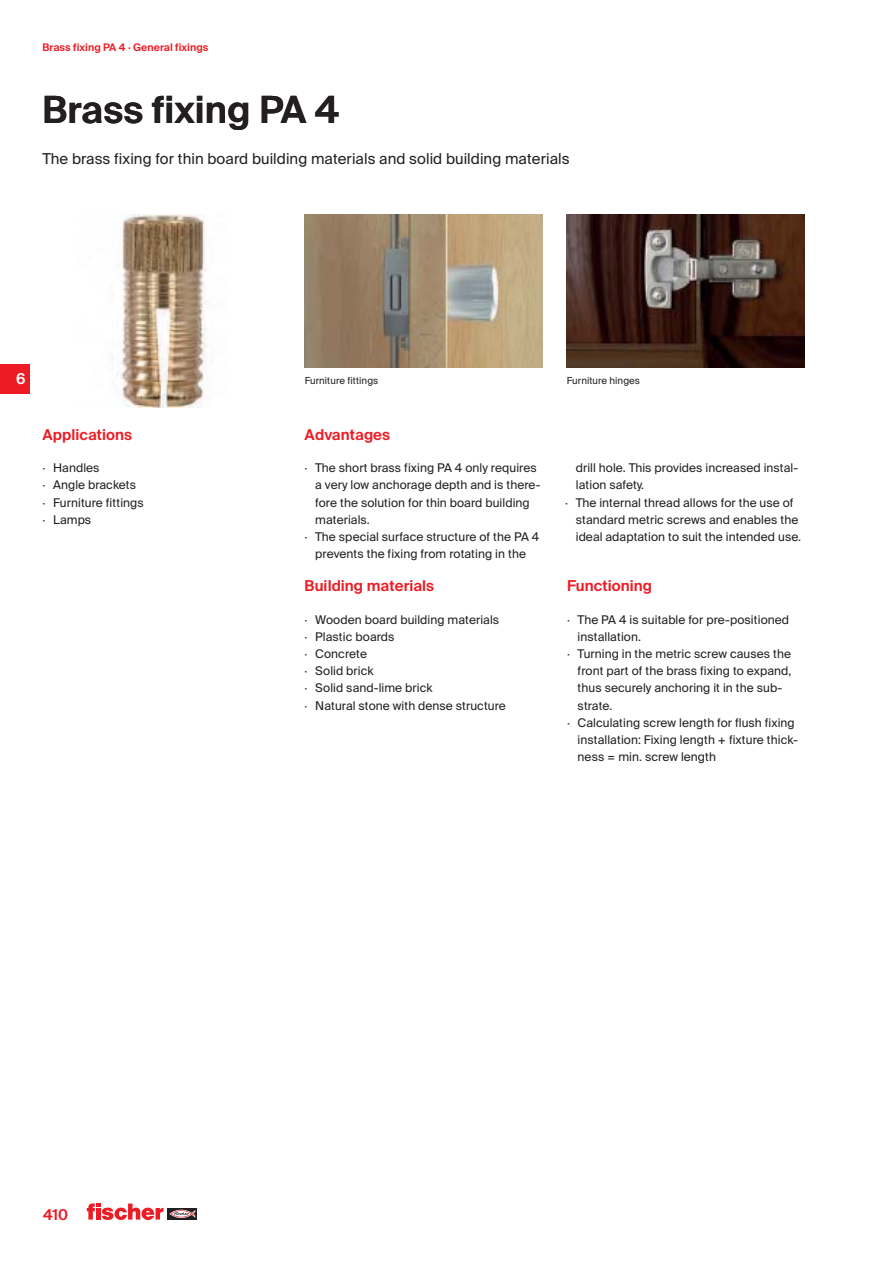
<style>
.page{position:relative;width:893px;height:1263px;background:#fff}
.page>*{position:absolute;margin:0;border:0;box-sizing:border-box;transform-origin:0 0}
.t1{font:600 37.5px "fischerstrong";letter-spacing:.005em;color:#231f20}
.t2{font:15px "fischerstrong";letter-spacing:.005em;color:#231f20}
.t3{font:600 15px "fischerstrong";letter-spacing:.005em;color:#ed1c24}
.t4{font:600 15px "fischerstrong";color:#fff}
.t5{font:12px/17.2px "fischerstrong";letter-spacing:.005em;color:#231f20}
.t6{font:600 10.5px "fischerstrong";letter-spacing:.005em;color:#ed1c24}
.t7{font:9.75px "fischerstrong";letter-spacing:.005em;color:#231f20}
</style>
<div class="page">
<svg style="left:168px;top:1208px;width:29px;height:12px"></svg>
<svg style="left:169px;top:1210px;width:26px;height:8px"></svg>
<svg style="left:87px;top:1203px;width:76px;height:17px"></svg>
<img style="left:305px;top:215px;width:237px;height:153px">
<img style="left:112px;top:215px;width:94px;height:192px">
<img style="left:567px;top:215px;width:237px;height:153px">
<div style="left:0;top:364px;width:30px;height:29px;background:#ed1c24"></div>
<p class="t6" style="left:43px;top:42px;width:167px">Brass fixing PA 4 · General fixings</p>
<h1 class="t1" style="left:43px;top:94px;width:298px">Brass fixing PA 4</h1>
<p class="t2" style="left:43px;top:153px;width:528px">The brass fixing for thin board building materials and solid building materials</p>
<p class="t4" style="left:16px;top:373px;width:11px">6</p>
<p class="t3" style="left:43px;top:428px;width:91px">Applications</p>
<p class="t5" style="left:43px;top:460px;width:103px">· Handles<br>· Angle brackets<br>· Furniture fittings · Lamps</p>
<p class="t7" style="left:305px;top:377px;width:75px">Furniture fittings</p>
<p class="t7" style="left:567px;top:377px;width:75px">Furniture hinges</p>
<p class="t3" style="left:305px;top:428px;width:87px">Advantages</p>
<p class="t5" style="left:305px;top:460px;width:234px">· The short brass fixing PA 4 only requires</p>
<p class="t5" style="left:315px;top:477px;width:227px">a very low anchorage depth and is there-</p>
<p class="t5" style="left:315px;top:494px;width:216px">fore the solution for thin board building</p>
<p class="t5" style="left:315px;top:512px;width:56px">materials.</p>
<p class="t5" style="left:305px;top:529px;width:236px">· The special surface structure of the PA 4</p>
<p class="t5" style="left:315px;top:546px;width:212px">prevents the fixing from rotating in the</p>
<p class="t3" style="left:305px;top:580px;width:131px">Building materials</p>
<p class="t5" style="left:305px;top:611px;width:203px">· Wooden board building materials<br>· Plastic boards<br>· Concrete<br>· Solid brick<br>· Solid sand-lime brick<br>· Natural stone with dense structure</p>
<p class="t5" style="left:576px;top:460px;width:224px">drill hole. This provides increased instal-</p>
<p class="t5" style="left:576px;top:477px;width:70px">lation safety.</p>
<p class="t5" style="left:565px;top:494px;width:230px">· The internal thread allows for the use of</p>
<p class="t5" style="left:576px;top:512px;width:224px">standard metric screws and enables the</p>
<p class="t5" style="left:576px;top:529px;width:227px">ideal adaptation to suit the intended use.</p>
<p class="t3" style="left:567px;top:580px;width:86px">Functioning</p>
<p class="t5" style="left:567px;top:611px;width:224px">· The PA 4 is suitable for pre-positioned</p>
<p class="t5" style="left:578px;top:629px;width:65px">installation.</p>
<p class="t5" style="left:567px;top:646px;width:225px">· Turning in the metric screw causes the</p>
<p class="t5" style="left:578px;top:663px;width:215px">front part of the brass fixing to expand,</p>
<p class="t5" style="left:578px;top:680px;width:206px">thus securely anchoring it in the sub-</p>
<p class="t5" style="left:578px;top:697px;width:36px">strate.</p>
<p class="t5" style="left:567px;top:715px;width:229px">· Calculating screw length for flush fixing</p>
<p class="t5" style="left:578px;top:732px;width:222px">installation: Fixing length + fixture thick-</p>
<p class="t5" style="left:578px;top:749px;width:140px">ness = min. screw length</p>
<p class="t3" style="left:43px;top:1208px;width:27px">410</p>
</div>
